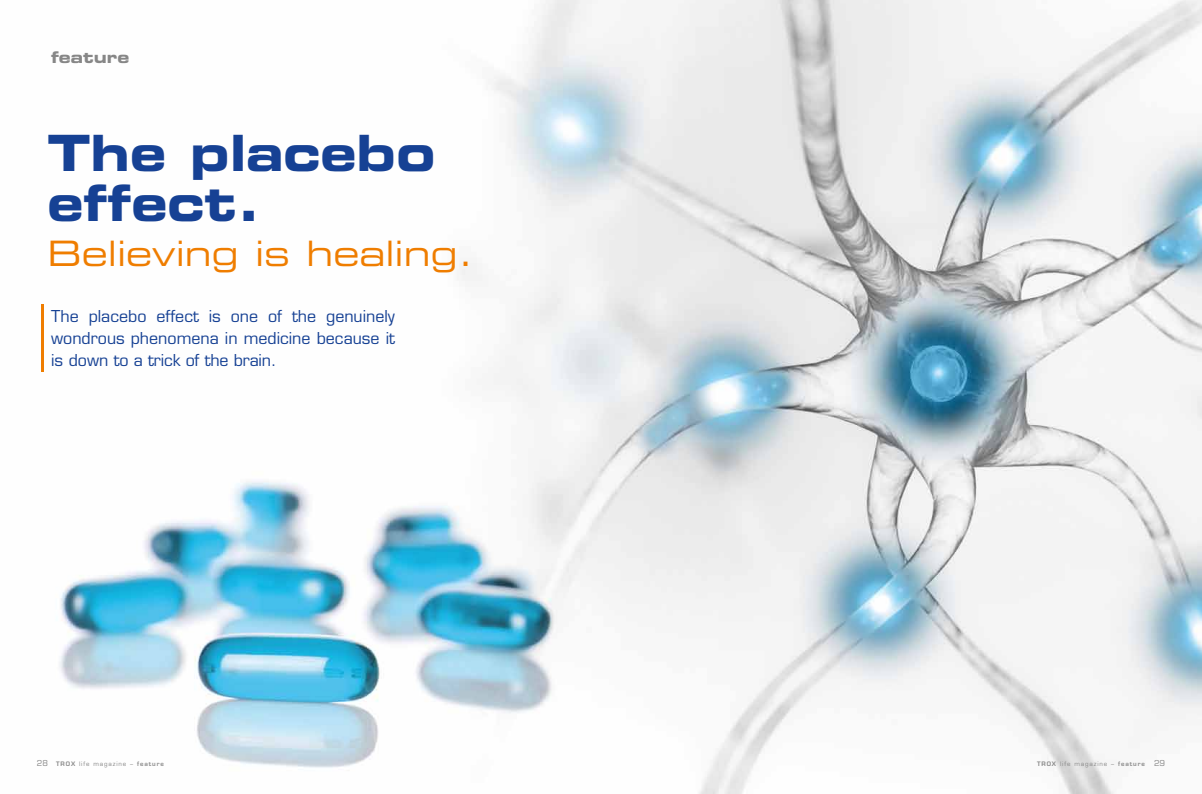
<style>
.page{position:relative;width:1202px;height:794px;background:#fff}
.page>*{position:absolute;margin:0;border:0;box-sizing:border-box;transform-origin:0 0}
.t1{font:50px/50px "Eurostile LT Std Bold Ex 2";color:#164194}
.t2{font:35px "Eurostile LT Std Ex 2";color:#ef7d00}
.t3{font:16px/22px "Eurostile LT Std";color:#164194;text-align:justify}
.t4{font:16px "Eurostile LT Std Bold Ex 2";color:#878787}
.t5{font:6px "Eurostile LT Std";letter-spacing:.15em;color:#878787}
.s1{font-size:8px}
.s2{font-weight:600}
</style>
<div class="page">
<img style="left:59px;top:0;width:1143px;height:794px">
<hr style="left:41px;top:304px;width:3px;height:68px;background:#ef7d00">
<p class="t4" style="left:51px;top:46px;width:80px">feature</p>
<h1 class="t1" style="left:47px;top:127px;width:390px">The placebo effect.</h1>
<h2 class="t2" style="left:47px;top:229px;width:428px">Believing is healing.</h2>
<p class="t3" style="left:51px;top:305px;width:345px">The placebo effect is one of the genuinely wondrous phenomena in medicine because it is down to a trick of the brain.</p>
<p class="t5" style="left:37px;top:760px;width:129px"><span class="s1">28</span> <span class="s2">TROX</span> life magazine – <span class="s2">feature</span></p>
<p class="t5" style="left:1037px;top:760px;width:129px"><span class="s2">TROX</span> life magazine – <span class="s2">feature</span> <span class="s1">29</span></p>
</div>
